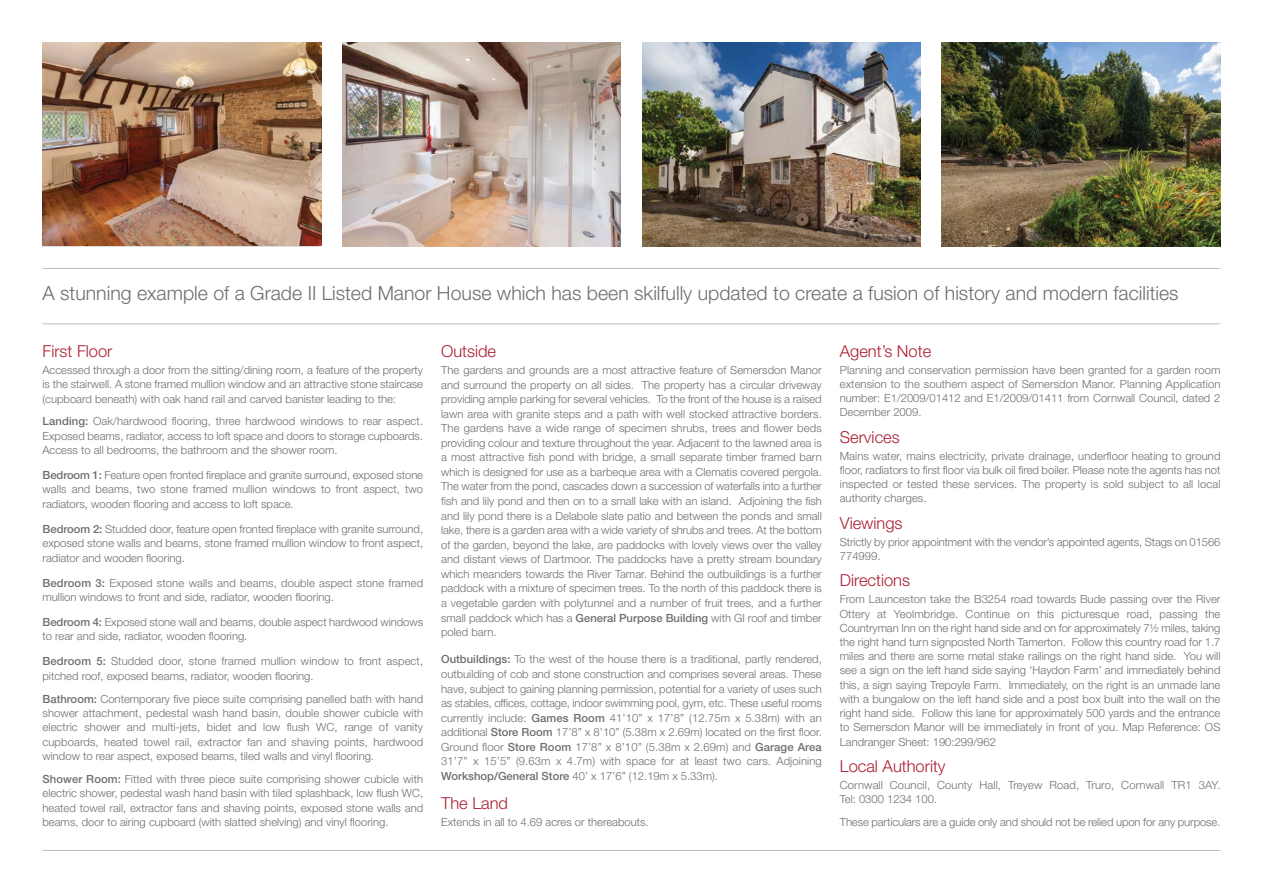
<style>
.page{position:relative;width:1263px;height:893px;background:#fff}
.page>*{position:absolute;margin:0;border:0;box-sizing:border-box;transform-origin:0 0}
.t1{font:300 19.5px "Helvetica Neue LT Std";color:#6d6e70}
.t2{font:300 16.5px "Helvetica Neue LT Std";color:#ab1f32}
.t3{font:300 11.25px/14.5px "Helvetica Neue LT Std";color:#6d6e70;text-align:justify}
.s1{font-family:"Helvetica Neue LT Pro";font-weight:500}
</style>
<div class="page">
<hr style="left:43px;top:850px;width:1177px;height:1px;background:#bbc0c4">
<hr style="left:43px;top:268px;width:1177px;height:1px;background:#bbc0c4">
<hr style="left:43px;top:323px;width:1177px;height:1px;background:#bbc0c4">
<img style="left:942px;top:43px;width:278px;height:204px">
<img style="left:642px;top:43px;width:279px;height:204px">
<img style="left:342px;top:43px;width:279px;height:204px">
<img style="left:43px;top:43px;width:278px;height:202px">
<h1 class="t1" style="left:43px;top:286px;width:1137px">A stunning example of a Grade II Listed Manor House which has been skilfully updated to create a fusion of history and modern facilities</h1>
<h2 class="t2" style="left:43px;top:345px;width:71px">First Floor</h2>
<p class="t3" style="left:43px;top:364px;width:382px">Accessed through a door from the sitting/dining room, a feature of the property is the stairwell. A stone framed mullion window and an attractive stone staircase (cupboard beneath) with oak hand rail and carved banister leading to the:</p>
<p class="t3" style="left:43px;top:415px;width:382px"><span class="s1">Landing:</span> Oak/hardwood flooring, three hardwood windows to rear aspect.<br>Exposed beams, radiator, access to loft space and doors to storage cupboards.<br>Access to all bedrooms, the bathroom and the shower room.</p>
<p class="t3" style="left:43px;top:469px;width:382px"><span class="s1">Bedroom 1:</span> Feature open fronted fireplace and granite surround, exposed stone walls and beams, two stone framed mullion windows to front aspect, two radiators, wooden flooring and access to loft space.</p>
<p class="t3" style="left:43px;top:523px;width:382px"><span class="s1">Bedroom 2:</span> Studded door, feature open fronted fireplace with granite surround, exposed stone walls and beams, stone framed mullion window to front aspect, radiator and wooden flooring.</p>
<p class="t3" style="left:43px;top:576px;width:382px"><span class="s1">Bedroom 3:</span> Exposed stone walls and beams, double aspect stone framed mullion windows to front and side, radiator, wooden flooring.</p>
<p class="t3" style="left:43px;top:616px;width:382px"><span class="s1">Bedroom 4:</span> Exposed stone wall and beams, double aspect hardwood windows to rear and side, radiator, wooden flooring.</p>
<p class="t3" style="left:43px;top:655px;width:382px"><span class="s1">Bedroom 5:</span> Studded door, stone framed mullion window to front aspect, pitched roof, exposed beams, radiator, wooden flooring.</p>
<p class="t3" style="left:43px;top:692px;width:382px"><span class="s1">Bathroom:</span> Contemporary five piece suite comprising panelled bath with hand shower attachment, pedestal wash hand basin, double shower cubicle with electric shower and multi-jets, bidet and low flush WC, range of vanity cupboards, heated towel rail, extractor fan and shaving points, hardwood window to rear aspect, exposed beams, tiled walls and vinyl flooring.</p>
<p class="t3" style="left:43px;top:773px;width:382px"><span class="s1">Shower Room:</span> Fitted with three piece suite comprising shower cubicle with electric shower, pedestal wash hand basin with tiled splashback, low flush WC, heated towel rail, extractor fans and shaving points, exposed stone walls and beams, door to airing cupboard (with slatted shelving) and vinyl flooring.</p>
<h2 class="t2" style="left:441px;top:345px;width:56px">Outside</h2>
<p class="t3" style="left:441px;top:364px;width:382px">The gardens and grounds are a most attractive feature of Semersdon Manor and surround the property on all sides. The property has a circular driveway providing ample parking for several vehicles. To the front of the house is a raised lawn area with granite steps and a path with well stocked attractive borders.<br>The gardens have a wide range of specimen shrubs, trees and flower beds providing colour and texture throughout the year. Adjacent to the lawned area is a most attractive fish pond with bridge, a small separate timber framed barn which is designed for use as a barbeque area with a Clematis covered pergola.<br>The water from the pond, cascades down a succession of waterfalls into a further fish and lily pond and then on to a small lake with an island. Adjoining the fish and lily pond there is a Delabole slate patio and between the ponds and small lake, there is a garden area with a wide variety of shrubs and trees. At the bottom of the garden, beyond the lake, are paddocks with lovely views over the valley and distant views of Dartmoor. The paddocks have a pretty stream boundary which meanders towards the River Tamar. Behind the outbuildings is a further paddock with a mixture of specimen trees. To the north of this paddock there is a vegetable garden with polytunnel and a number of fruit trees, and a further small paddock which has a <span class="s1">General Purpose Building</span> with GI roof and timber poled barn.</p>
<p class="t3" style="left:441px;top:653px;width:382px"><span class="s1">Outbuildings:</span> To the west of the house there is a traditional, partly rendered, outbuilding of cob and stone construction and comprises several areas. These have, subject to gaining planning permission, potential for a variety of uses such as stables, offices, cottage, indoor swimming pool, gym, etc. These useful rooms currently include: <span class="s1">Games Room</span> 41’10” x 17’8” (12.75m x 5.38m) with an additional <span class="s1">Store Room</span> 17’8” x 8’10” (5.38m x 2.69m) located on the first floor.<br>Ground floor <span class="s1">Store Room</span> 17’8” x 8’10” (5.38m x 2.69m) and <span class="s1">Garage Area </span>31’7” x 15’5” (9.63m x 4.7m) with space for at least two cars. Adjoining <span class="s1">Workshop/General Store</span> 40’ x 17’6” (12.19m x 5.33m).</p>
<h2 class="t2" style="left:441px;top:797px;width:68px">The Land</h2>
<p class="t3" style="left:441px;top:816px;width:209px">Extends in all to 4.69 acres or thereabouts.</p>
<h2 class="t2" style="left:840px;top:345px;width:93px">Agent’s Note</h2>
<p class="t3" style="left:840px;top:364px;width:382px">Planning and conservation permission have been granted for a garden room extension to the southern aspect of Semersdon Manor. Planning Application number: E1/2009/01412 and E1/2009/01411 from Cornwall Council, dated 2<br>December 2009.</p>
<h2 class="t2" style="left:840px;top:431px;width:61px">Services</h2>
<p class="t3" style="left:840px;top:450px;width:382px">Mains water, mains electricity, private drainage, underfloor heating to ground floor, radiators to first floor via bulk oil fired boiler. Please note the agents has not inspected or tested these services. The property is sold subject to all local authority charges.</p>
<h2 class="t2" style="left:840px;top:517px;width:64px">Viewings</h2>
<p class="t3" style="left:840px;top:536px;width:382px">Strictly by prior appointment with the vendor’s appointed agents, Stags on 01566<br>774999.</p>
<h2 class="t2" style="left:840px;top:575px;width:72px">Directions</h2>
<p class="t3" style="left:840px;top:593px;width:382px">From Launceston take the B3254 road towards Bude passing over the River Ottery at Yeolmbridge. Continue on this picturesque road, passing the Countryman Inn on the right hand side and on for approximately 7½ miles, taking the right hand turn signposted North Tamerton. Follow this country road for 1.7 miles and there are some metal stake railings on the right hand side. You will see a sign on the left hand side saying ‘Haydon Farm’ and immediately behind this, a sign saying Trepoyle Farm. Immediately, on the right is an unmade lane with a bungalow on the left hand side and a post box built into the wall on the right hand side. Follow this lane for approximately 500 yards and the entrance to Semersdon Manor will be immediately in front of you. Map Reference: OS Landranger Sheet: 190:299/962</p>
<h2 class="t2" style="left:840px;top:760px;width:107px">Local Authority</h2>
<p class="t3" style="left:840px;top:779px;width:382px">Cornwall Council, County Hall, Treyew Road, Truro, Cornwall TR1 3AY.<br>Tel: 0300 1234 100.</p>
<p class="t3" style="left:840px;top:816px;width:382px">These particulars are a guide only and should not be relied upon for any purpose.</p>
</div>
